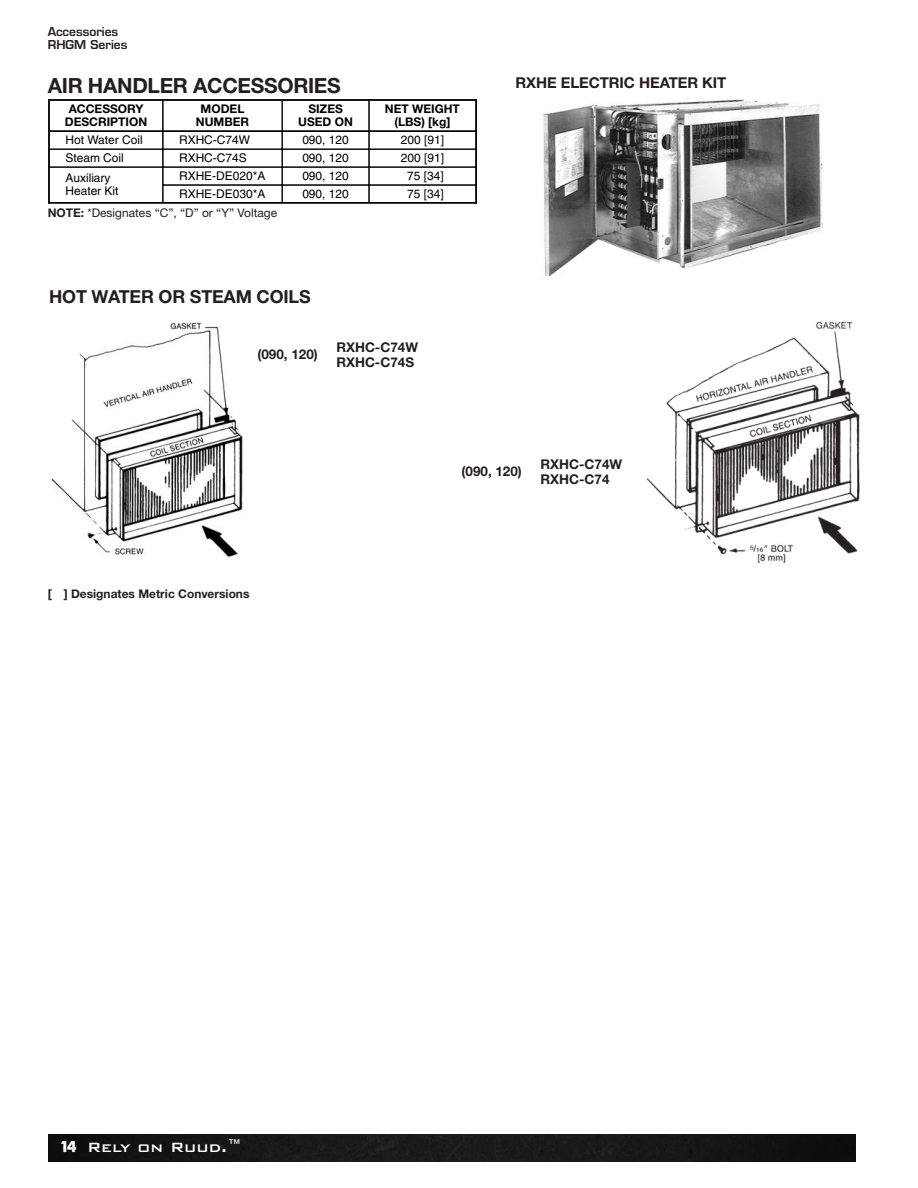
<style>
.page{position:relative;width:918px;height:1188px;background:#fff}
.page>*{position:absolute;margin:0;border:0;box-sizing:border-box;transform-origin:0 0}
.t1{font:700 20.85px "Helvetica Neue";letter-spacing:-.015em;color:#231f20}
.t2{font:700 18px "Helvetica Neue";letter-spacing:-.01em;color:#231f20}
.t3{font:500 18px "Bank Gothic BT";color:#fff}
.t4{font:700 15px "Helvetica Neue";letter-spacing:-.005em;color:#231f20}
.t5{font:15px "A Loveof Thunder";color:#fff}
.t6{font:700 13.5px/15px "Helvetica Neue";color:#231f20}
.t7{font:12px/13.5px "Helvetica";color:#000}
.t8{font:700 12px/13.5px "Helvetica Neue";color:#000;text-align:center}
.t9{font:12px "Helvetica Neue";color:#231f20}
.t10{font:700 12px "Helvetica Neue";color:#231f20}
.t11{font:600 12px "Eurostile";color:#231f20}
.s1{font-weight:700}
</style>
<div class="page">
<div style="left:369px;top:100px;width:107px;height:32px;border:1px solid #000"></div>
<div style="left:49px;top:149px;width:114px;height:18px;border:1px solid #000"></div>
<div style="left:163px;top:149px;width:120px;height:18px;border:1px solid #000"></div>
<div style="left:282px;top:149px;width:87px;height:18px;border:1px solid #000"></div>
<div style="left:369px;top:149px;width:107px;height:18px;border:1px solid #000"></div>
<div style="left:49px;top:167px;width:114px;height:36px;border:1px solid #000"></div>
<div style="left:163px;top:167px;width:120px;height:18px;border:1px solid #000"></div>
<div style="left:282px;top:167px;width:87px;height:18px;border:1px solid #000"></div>
<div style="left:369px;top:167px;width:107px;height:18px;border:1px solid #000"></div>
<div style="left:163px;top:185px;width:120px;height:18px;border:1px solid #000"></div>
<div style="left:282px;top:185px;width:87px;height:18px;border:1px solid #000"></div>
<div style="left:369px;top:185px;width:107px;height:18px;border:1px solid #000"></div>
<hr style="left:48px;top:202px;width:429px;height:2px;background:#000">
<hr style="left:476px;top:99px;width:1px;height:105px;background:#000">
<hr style="left:49px;top:130px;width:427px;height:2px;background:#000">
<hr style="left:48px;top:99px;width:429px;height:2px;background:#000">
<hr style="left:48px;top:99px;width:2px;height:105px;background:#000">
<img style="left:48px;top:1134px;width:807px;height:27px">
<img style="left:543px;top:99px;width:280px;height:177px">
<img style="left:646px;top:321px;width:214px;height:242px">
<img style="left:51px;top:322px;width:192px;height:235px">
<p class="t11" style="left:48px;top:27px;width:72px">Accessories</p>
<p class="t11" style="left:48px;top:40px;width:81px">RHGM Series</p>
<p class="t1" style="left:48px;top:78px;width:294px">AIR HANDLER ACCESSORIES</p>
<p class="t4" style="left:516px;top:78px;width:212px">RXHE ELECTRIC HEATER KIT</p>
<p class="t8" style="left:65px;top:103px;width:84px">ACCESSORY<br>DESCRIPTION</p>
<p class="t8" style="left:196px;top:103px;width:55px">MODEL<br>NUMBER</p>
<p class="t8" style="left:298px;top:103px;width:56px">SIZES<br>USED ON</p>
<p class="t8" style="left:385px;top:103px;width:77px">NET WEIGHT (LBS) [kg]</p>
<p class="t7" style="left:65px;top:134px;width:79px">Hot Water Coil</p>
<p class="t7" style="left:179px;top:134px;width:73px">RXHC-C74W</p>
<p class="t7" style="left:302px;top:134px;width:48px">090, 120</p>
<p class="t7" style="left:401px;top:134px;width:45px">200 [91]</p>
<p class="t7" style="left:65px;top:152px;width:60px">Steam Coil</p>
<p class="t7" style="left:179px;top:152px;width:69px">RXHC-C74S</p>
<p class="t7" style="left:302px;top:152px;width:48px">090, 120</p>
<p class="t7" style="left:401px;top:152px;width:45px">200 [91]</p>
<p class="t7" style="left:65px;top:172px;width:55px">Auxiliary<br>Heater Kit</p>
<p class="t7" style="left:179px;top:170px;width:88px">RXHE-DE020*A</p>
<p class="t7" style="left:302px;top:170px;width:48px">090, 120</p>
<p class="t7" style="left:407px;top:170px;width:38px">75 [34]</p>
<p class="t7" style="left:179px;top:188px;width:88px">RXHE-DE030*A</p>
<p class="t7" style="left:302px;top:188px;width:48px">090, 120</p>
<p class="t7" style="left:407px;top:188px;width:38px">75 [34]</p>
<p class="t9" style="left:48px;top:208px;width:231px"><span class="s1">NOTE:</span> *Designates “C”, “D” or “Y” Voltage</p>
<p class="t2" style="left:49px;top:290px;width:263px">HOT WATER OR STEAM COILS</p>
<p class="t6" style="left:258px;top:348px;width:62px">(090, 120)</p>
<p class="t6" style="left:336px;top:341px;width:83px">RXHC-C74W<br>RXHC-C74S</p>
<p class="t10" style="left:48px;top:590px;width:203px">[ ] Designates Metric Conversions</p>
<p class="t6" style="left:462px;top:465px;width:62px">(090, 120)</p>
<p class="t6" style="left:540px;top:458px;width:83px">RXHC-C74W<br>RXHC-C74</p>
<p class="t5" style="left:61px;top:1137px;width:17px">14</p>
<p class="t3" style="left:87px;top:1135px;width:157px">Rely on Ruud.™</p>
</div>
